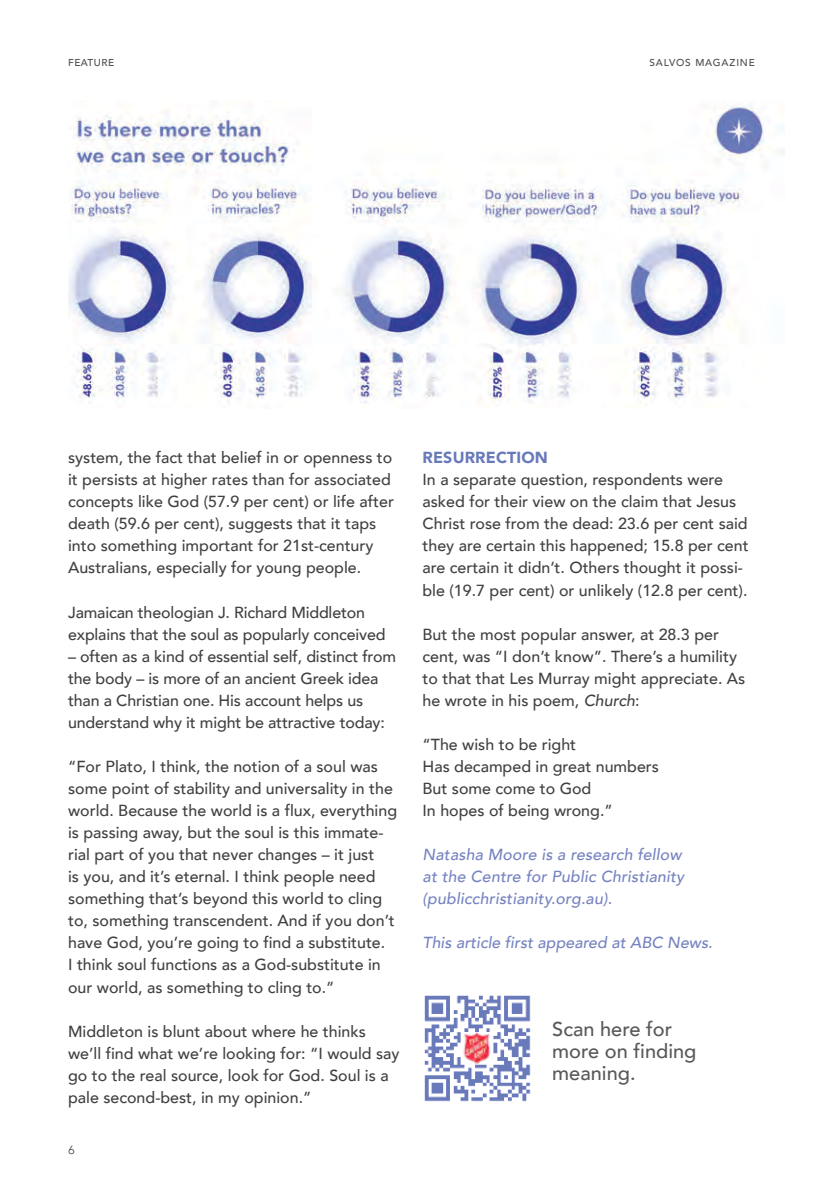
<style>
.page{position:relative;width:840px;height:1191px;background:#fff}
.page>*{position:absolute;margin:0;border:0;box-sizing:border-box;transform-origin:0 0}
.t1{font:500 20px/22px "Avenir";color:#58595b}
.t2{font:500 16px/22px "Avenir";color:#414142}
.t3{font:italic 500 16px/22px "Avenir";letter-spacing:.01em;color:#7683c0}
.t4{font:900 16px "Avenir";letter-spacing:.01em;color:#697abb}
.t5{font:12px "Avenir";color:#4d4d4f}
.t6{font:500 10px "Avenir";letter-spacing:.08em;color:#4d4d4f}
.t7{font:500 10px "Avenir";letter-spacing:.06em;color:#4d4d4f}
.s1{font-style:italic}
</style>
<div class="page">
<img style="left:68px;top:103px;width:716px;height:306px">
<img style="left:424px;top:995px;width:107px;height:107px">
<img style="left:462px;top:1032px;width:30px;height:31px">
<p class="t7" style="left:68px;top:54px;width:47px">FEATURE</p>
<p class="t6" style="left:649px;top:54px;width:107px">SALVOS MAGAZINE</p>
<p class="t2" style="left:68px;top:446px;width:327px">system, the fact that belief in or openness to it persists at higher rates than for associated concepts like God (57.9 per cent) or life after death (59.6 per cent), suggests that it taps into something important for 21st-century Australians, especially for young people.</p>
<p class="t2" style="left:68px;top:600px;width:319px">Jamaican theologian J. Richard Middleton explains that the soul as popularly conceived</p>
<p class="t2" style="left:68px;top:644px;width:329px">– often as a kind of essential self, distinct from the body – is more of an ancient Greek idea than a Christian one. His account helps us understand why it might be attractive today:</p>
<p class="t2" style="left:68px;top:754px;width:330px">“For Plato, I think, the notion of a soul was some point of stability and universality in the world. Because the world is a flux, everything is passing away, but the soul is this immate&shy;rial part of you that never changes – it just<br>is you, and it’s eternal. I think people need something that’s beyond this world to cling to, something transcendent. And if you don’t have God, you’re going to find a substitute.<br>I think soul functions as a God-substitute in our world, as something to cling to.”</p>
<p class="t2" style="left:68px;top:1019px;width:333px">Middleton is blunt about where he thinks we’ll find what we’re looking for: “I would say go to the real source, look for God. Soul is a pale second-best, in my opinion.”</p>
<p class="t5" style="left:68px;top:1142px;width:8px">6</p>
<p class="t4" style="left:422px;top:444px;width:127px">RESURRECTION</p>
<p class="t2" style="left:422px;top:468px;width:327px">In a separate question, respondents were asked for their view on the claim that Jesus Christ rose from the dead: 23.6 per cent said they are certain this happened; 15.8 per cent are certain it didn’t. Others thought it possi&shy;ble (19.7 per cent) or unlikely (12.8 per cent).</p>
<p class="t2" style="left:422px;top:622px;width:324px">But the most popular answer, at 28.3 per cent, was “I don’t know”. There’s a humility to that that Les Murray might appreciate. As he wrote in his poem, <span class="s1">Church</span>:</p>
<p class="t2" style="left:422px;top:732px;width:238px">“The wish to be right<br>Has decamped in great numbers<br>But some come to God<br>In hopes of being wrong.”</p>
<p class="t3" style="left:422px;top:844px;width:263px">Natasha Moore is a research fellow at the Centre for Public Christianity (publicchristianity.org.au).</p>
<p class="t3" style="left:422px;top:932px;width:291px">This article first appeared at ABC News.</p>
<p class="t1" style="left:552px;top:1016px;width:146px">Scan here for more on finding meaning.</p>
</div>
